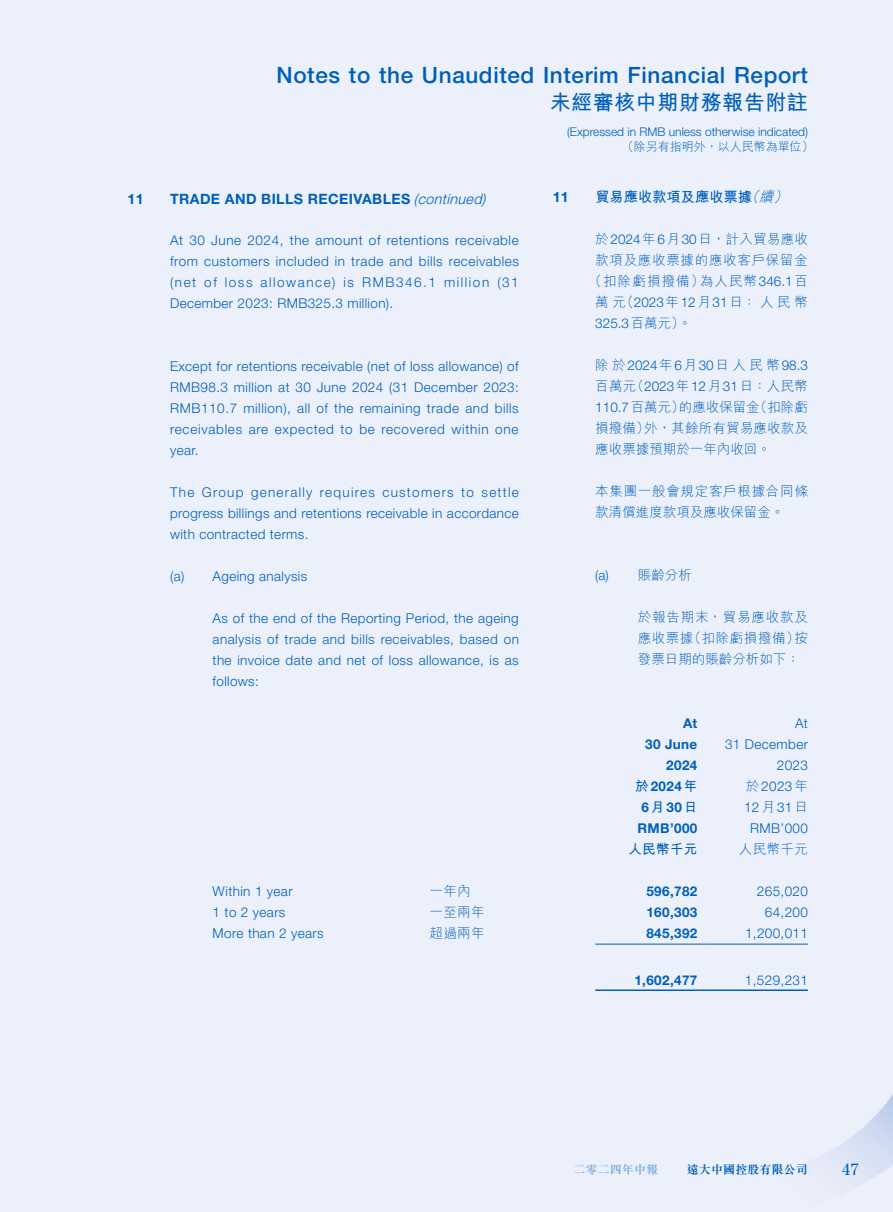
<style>
.page{position:relative;width:893px;height:1212px;background:#ecf0fa}
.page>*{position:absolute;margin:0;border:0;box-sizing:border-box;transform-origin:0 0}
.t1{font:500 22.5px "Helvetica Neue LT Pro";letter-spacing:.025em;color:#005fb9}
.t2{font:700 21px "M Hei HK";letter-spacing:.025em;color:#005fb9}
.t3{font:16.5px "Century Std";color:#005fb9}
.t4{font:700 14.25px "Helvetica Neue LT Pro";letter-spacing:.025em;color:#005fb9}
.t5{font:700 14.25px "M Hei HK";color:#005fb9}
.t6{font:300 13.5px/21px "Helvetica Neue LT Pro";letter-spacing:.025em;color:#005fb9;text-align:justify}
.t7{font:300 13.5px/21px "M Hei HK";letter-spacing:.025em;color:#005fb9;text-align:justify}
.t8{font:300 13.5px/21px "M Hei HK";letter-spacing:.055em;color:#005fb9;text-align:center}
.t9{font:700 13.5px/21px "Helvetica Neue LT Pro";letter-spacing:.025em;color:#005fb9;text-align:right}
.t10{font:700 13.5px "M Hei HK";letter-spacing:.025em;color:#005fb9}
.t11{font:300 12px "Helvetica Neue LT Pro";color:#005fb9}
.t12{font:300 12px "M Hei HK";color:#005fb9}
.t13{font:700 12px "M Sung HK";letter-spacing:.01em;color:#005fb9}
.t14{font:700 12px "M Sung HK";letter-spacing:.01em;color:#74aadd}
.s1{font-weight:300;font-style:italic}
.s2{font-family:"Helvetica Neue LT Pro"}
.s3{font-family:"M Hei HK"}
</style>
<div class="page">
<img style="left:827px;top:1094px;width:66px;height:90px">
<hr style="left:595px;top:944px;width:111px;height:1px;background:#005fb9">
<hr style="left:706px;top:944px;width:102px;height:1px;background:#005fb9">
<hr style="left:595px;top:989px;width:111px;height:2px;background:#005fb9">
<hr style="left:706px;top:989px;width:102px;height:2px;background:#005fb9">
<h1 class="t1" style="left:276px;top:62px;width:533px">Notes to the Unaudited Interim Financial Report</h1>
<h2 class="t2" style="left:550px;top:87px;width:260px">未經審核中期財務報告附註</h2>
<p class="t11" style="left:567px;top:125px;width:242px">(Expressed in RMB unless otherwise indicated)</p>
<p class="t12" style="left:622px;top:138px;width:193px">（除另有指明外，以人民幣為單位）</p>
<p class="t4" style="left:128px;top:190px;width:18px">11</p>
<p class="t4" style="left:170px;top:190px;width:317px">TRADE AND BILLS RECEIVABLES <span class="s1">(continued)</span></p>
<p class="t6" style="left:170px;top:229px;width:350px">At 30 June 2024, the amount of retentions receivable from customers included in trade and bills receivables (net of loss allowance) is RMB346.1 million (31<br>December 2023: RMB325.3 million).</p>
<p class="t6" style="left:170px;top:355px;width:350px">Except for retentions receivable (net of loss allowance) of RMB98.3 million at 30 June 2024 (31 December 2023:<br>RMB110.7 million), all of the remaining trade and bills receivables are expected to be recovered within one year.</p>
<p class="t6" style="left:170px;top:481px;width:350px">The Group generally requires customers to settle progress billings and retentions receivable in accordance with contracted terms.</p>
<p class="t6" style="left:170px;top:565px;width:139px">(a) Ageing analysis</p>
<p class="t6" style="left:213px;top:607px;width:308px">As of the end of the Reporting Period, the ageing analysis of trade and bills receivables, based on the invoice date and net of loss allowance, is as follows:</p>
<p class="t4" style="left:553px;top:188px;width:17px">11</p>
<p class="t5" style="left:595px;top:187px;width:198px">貿易應收款項及應收票據<span class="s1">（續）</span></p>
<p class="t8" style="left:589px;top:228px;width:221px">於<span class="s2">2024</span>年<span class="s2">6</span>月<span class="s2">30</span>日，計入貿易應收款項及應收票據的應收客戶保留金（扣除虧損撥備）為人民幣<span class="s2">346.1</span>百萬元（<span class="s2">2023</span>年<span class="s2">12</span>月<span class="s2">31</span>日：人民幣</p>
<p class="t6" style="left:595px;top:312px;width:98px">325.3<span class="s3">百萬元）。</span></p>
<p class="t6" style="left:595px;top:354px;width:214px"><span class="s3">除於</span>2024<span class="s3">年</span>6<span class="s3">月</span>30<span class="s3">日人民幣</span>98.3</p>
<p class="t7" style="left:595px;top:375px;width:214px">百萬元（<span class="s2">2023</span>年<span class="s2">12</span>月<span class="s2">31</span>日：人民幣<span class="s2">110.7</span>百萬元）的應收保留金（扣除虧損撥備）外，其餘所有貿易應收款及應收票據預期於一年內收回。</p>
<p class="t8" style="left:595px;top:480px;width:214px;text-align:left">本集團一般會規定客戶根據合同條款清償進度款項及應收保留金。</p>
<p class="t7" style="left:595px;top:564px;width:98px"><span class="s2">(a)</span> 賬齡分析</p>
<p class="t7" style="left:638px;top:606px;width:172px">於報告期末，貿易應收款及應收票據（扣除虧損撥備）按發票日期的賬齡分析如下：</p>
<p class="t9" style="left:645px;top:712px;width:54px">At<br>30 June<br>2024</p>
<p class="t6" style="left:725px;top:713px;width:84px;text-align:right">At<br>31 December<br>2023</p>
<p class="t9" style="left:635px;top:776px;width:64px;text-align:center"><span class="s3">於</span>2024<span class="s3">年<br></span>6<span class="s3">月</span>30<span class="s3">日</span></p>
<p class="t6" style="left:744px;top:776px;width:65px"><span class="s3">於</span>2023<span class="s3">年<br></span>12<span class="s3">月</span>31<span class="s3">日</span></p>
<p class="t9" style="left:637px;top:817px;width:61px">RMB’000</p>
<p class="t6" style="left:750px;top:818px;width:59px">RMB’000</p>
<p class="t10" style="left:628px;top:839px;width:70px">人民幣千元</p>
<p class="t7" style="left:739px;top:838px;width:70px">人民幣千元</p>
<p class="t6" style="left:213px;top:881px;width:81px">Within 1 year</p>
<p class="t7" style="left:429px;top:880px;width:43px">一年內</p>
<p class="t9" style="left:646px;top:880px;width:52px">596,782</p>
<p class="t6" style="left:757px;top:881px;width:52px">265,020</p>
<p class="t6" style="left:213px;top:902px;width:74px">1 to 2 years</p>
<p class="t7" style="left:429px;top:901px;width:57px">一至兩年</p>
<p class="t9" style="left:646px;top:901px;width:52px">160,303</p>
<p class="t6" style="left:765px;top:902px;width:45px">64,200</p>
<p class="t6" style="left:213px;top:923px;width:112px">More than 2 years</p>
<p class="t7" style="left:429px;top:922px;width:57px">超過兩年</p>
<p class="t9" style="left:646px;top:922px;width:52px">845,392</p>
<p class="t6" style="left:745px;top:923px;width:64px">1,200,011</p>
<p class="t9" style="left:634px;top:969px;width:64px">1,602,477</p>
<p class="t6" style="left:745px;top:969px;width:64px">1,529,231</p>
<p class="t14" style="left:573px;top:1161px;width:86px">二零二四年中報</p>
<p class="t13" style="left:687px;top:1161px;width:123px">遠大中國控股有限公司</p>
<p class="t3" style="left:842px;top:1160px;width:18px">47</p>
</div>
